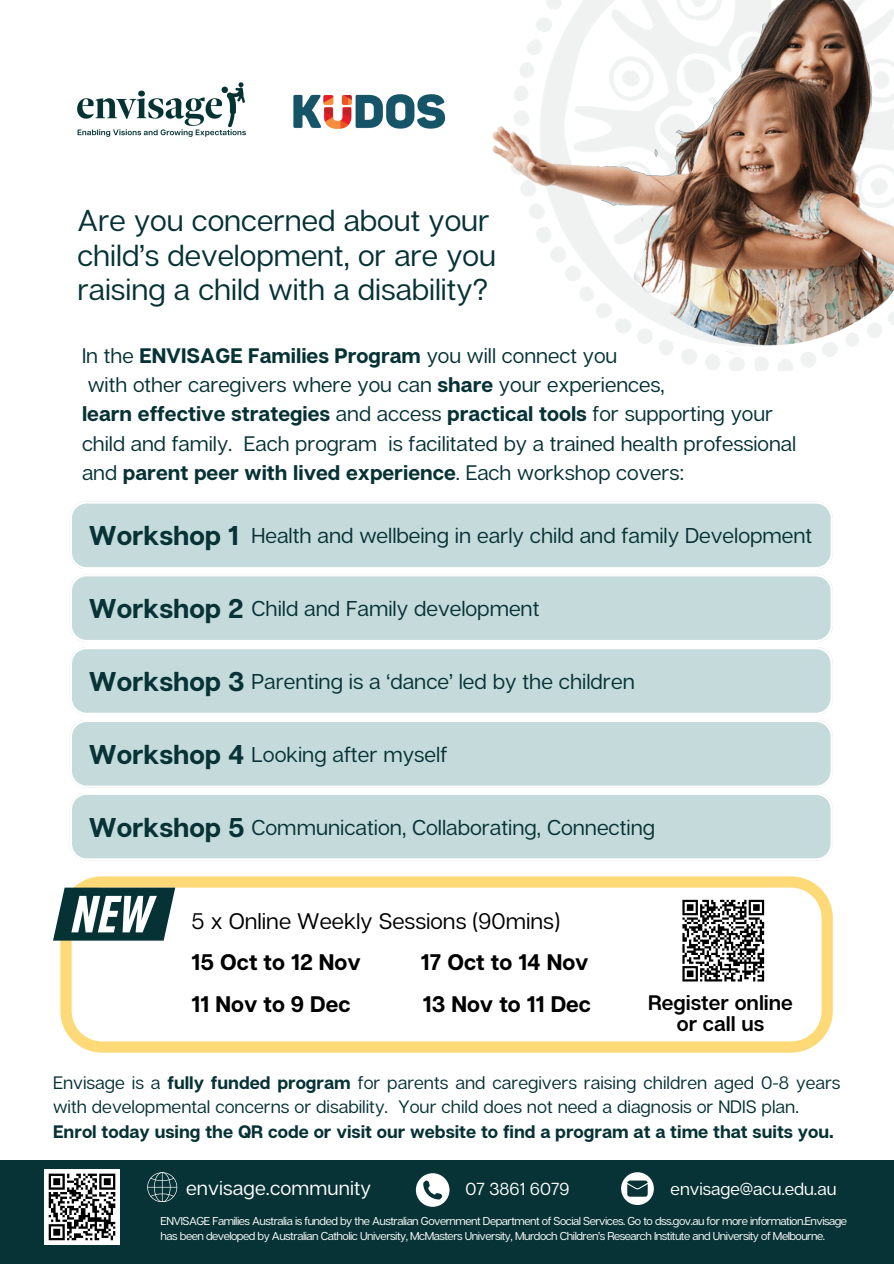
<style>
.page{position:relative;width:894px;height:1264px;background:#fff}
.page>*{position:absolute;margin:0;border:0;box-sizing:border-box;transform-origin:0 0}
.t1{font:30.15px/34.8px "Articulat CF";color:#063235}
.t2{font:700 27.15px "Articulat CF";color:#083336}
.t3{font:22.5px/41.7px "Articulat CF";color:#000}
.t4{font:700 22.5px "Articulat CF";color:#000}
.t5{font:21.45px "Articulat CF";color:#083336}
.t6{font:21px/29.2px "Articulat CF";color:#063235}
.t7{font:600 21px/21.3px "Articulat CF";color:#000;text-align:center}
.t8{font:19.8px "Articulat CF";letter-spacing:.005em;color:#fff}
.t9{font:18px/24.8px "Articulat CF";color:#063235}
.t10{font:17.4px "Articulat CF";color:#fff}
.t11{font:11.4px/15.3px "Articulat CF";letter-spacing:-.04em;color:#fff}
.s1{font-weight:700}
</style>
<div class="page">
<img style="left:492px;top:0;width:401px;height:371px">
<img style="left:77px;top:83px;width:168px;height:54px">
<div style="left:0;top:1160px;width:893px;height:103px;background:#083336"></div>
<svg style="left:60px;top:876px;width:772px;height:176px"></svg>
<svg style="left:147px;top:1172px;width:30px;height:29px"></svg>
<svg style="left:621px;top:1172px;width:32px;height:32px"></svg>
<svg style="left:416px;top:1173px;width:33px;height:33px"></svg>
<svg style="left:53px;top:887px;width:122px;height:53px"></svg>
<div style="left:70px;top:720px;width:762px;height:67px;background:#c5dbdb"></div>
<svg style="left:70px;top:501px;width:762px;height:68px;background:#c9dddd"></svg>
<div style="left:70px;top:574px;width:762px;height:67px;background:#c5dbdb"></div>
<svg style="left:70px;top:647px;width:762px;height:67px;background:#c8dddd"></svg>
<svg style="left:70px;top:793px;width:762px;height:67px;background:#c8dddd"></svg>
<div style="left:44px;top:1168px;width:76px;height:76px;background:#fff"></div>
<svg style="left:48px;top:1173px;width:68px;height:68px"></svg>
<img style="left:293px;top:94px;width:153px;height:36px">
<div style="left:677px;top:895px;width:91px;height:90px;background:#fff"></div>
<svg style="left:682px;top:899px;width:83px;height:83px"></svg>
<p class="t1" style="left:77px;top:202px;width:420px">Are you concerned about your child’s development, or are you raising a child with a disability?</p>
<h3 class="t6" style="left:82px;top:340px;width:715px">In the <span class="s1">ENVISAGE Families Program</span> you will connect you<br>with other caregivers where you can <span class="s1">share</span> your experiences,<br><span class="s1">learn effective strategies</span> and access <span class="s1">practical tools</span> for supporting your child and family. Each program is facilitated by a trained health professional and <span class="s1">parent peer with lived experience</span>. Each workshop covers:</h3>
<h4 class="t2" style="left:89px;top:518px;width:152px">Workshop 1</h4>
<h2 class="t5" style="left:251px;top:522px;width:562px">Health and wellbeing in early child and family Development</h2>
<h4 class="t2" style="left:89px;top:591px;width:156px">Workshop 2</h4>
<h2 class="t5" style="left:251px;top:595px;width:289px">Child and Family development</h2>
<h4 class="t2" style="left:89px;top:664px;width:157px">Workshop 3</h4>
<h2 class="t5" style="left:251px;top:668px;width:384px">Parenting is a ‘dance’ led by the children</h2>
<h4 class="t2" style="left:89px;top:737px;width:157px">Workshop 4</h4>
<h2 class="t5" style="left:251px;top:740px;width:197px">Looking after myself</h2>
<h4 class="t2" style="left:89px;top:810px;width:157px">Workshop 5</h4>
<h2 class="t5" style="left:251px;top:813px;width:405px">Communication, Collaborating, Connecting</h2>
<h5 class="t3" style="left:191px;top:899px;width:370px">5 x Online Weekly Sessions (90mins)<br><span class="s1">15 Oct to 12 Nov</span></h5>
<h5 class="t4" style="left:421px;top:948px;width:169px">17 Oct to 14 Nov</h5>
<h5 class="t4" style="left:191px;top:989px;width:160px">11 Nov to 9 Dec</h5>
<h5 class="t4" style="left:422px;top:989px;width:170px">13 Nov to 11 Dec</h5>
<p class="t7" style="left:648px;top:991px;width:146px">Register online or call us</p>
<p class="t9" style="left:53px;top:1069px;width:788px">Envisage is a <span class="s1">fully funded program</span> for parents and caregivers raising children aged 0-8 years with developmental concerns or disability. Your child does not need a diagnosis or NDIS plan.<br><span class="s1">Enrol today using the QR code or visit our website to find a program at a time that suits you.</span></p>
<p class="t8" style="left:186px;top:1175px;width:186px">envisage.community</p>
<h1 class="t10" style="left:465px;top:1178px;width:106px">07 3861 6079</h1>
<p class="t10" style="left:670px;top:1177px;width:167px">envisage@acu.edu.au</p>
<h4 class="t11" style="left:160px;top:1213px;width:687px">ENVISAGE Families Australia is funded by the Australian Government Department of Social Services. Go to dss.gov.au for more information.Envisage has been developed by Australian Catholic University, McMasters University, Murdoch Children’s Research Institute and University of Melbourne.</h4>
</div>
